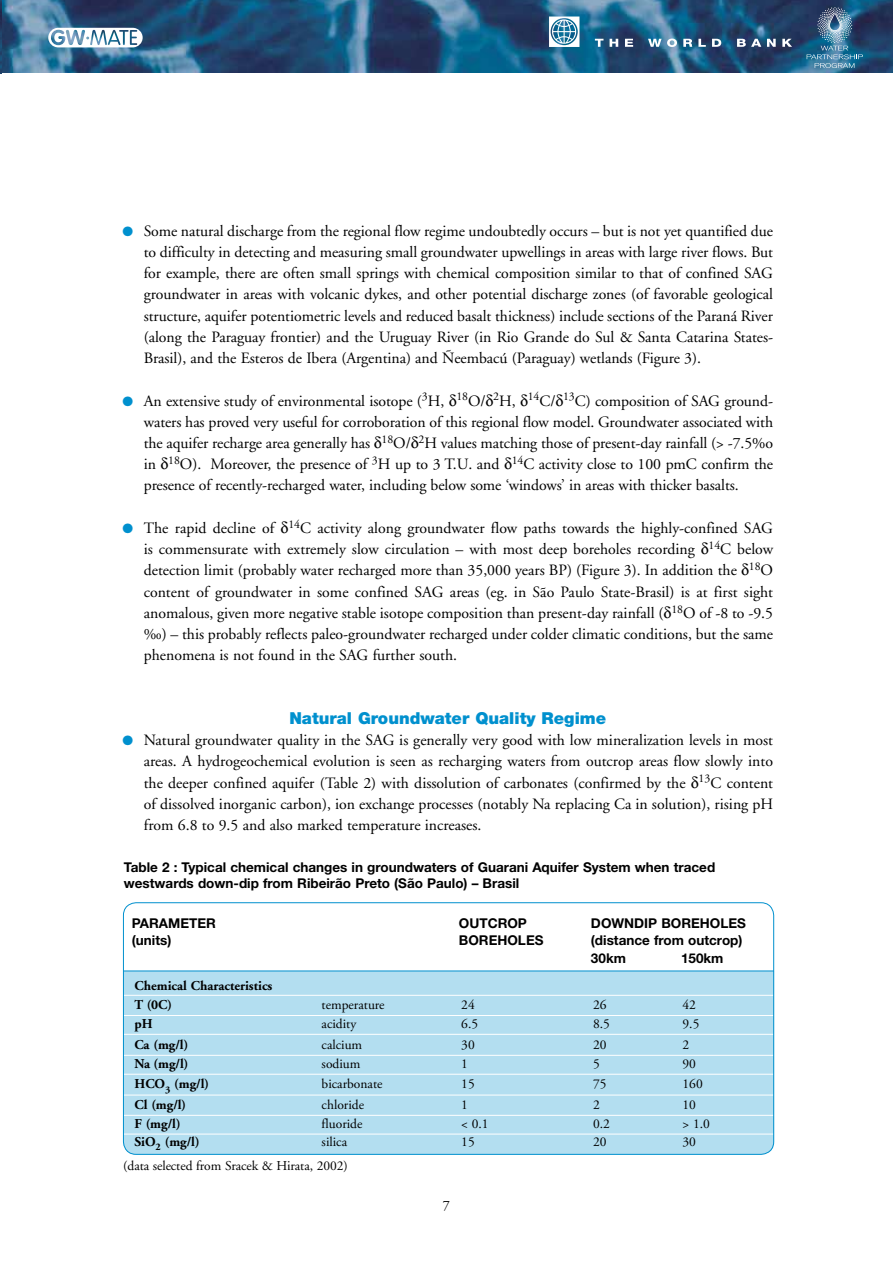
<style>
.page{position:relative;width:893px;height:1263px;background:#fff}
.page>*{position:absolute;margin:0;border:0;box-sizing:border-box;transform-origin:0 0}
.t1{font:900 16.5px "Helvetica Neue";color:#0090ce}
.t2{font:15.75px/21.3px "Adobe Garamond";letter-spacing:-.005em;color:#000;text-align:justify}
.t3{font:14.25px "Adobe Garamond";color:#000}
.t4{font:700 13.5px/16.5px "Helvetica Neue";color:#000}
.t5{font:13.5px "Adobe Garamond Pro";color:#000}
.t6{font:700 13.5px/19px "Adobe Garamond";color:#000}
.t7{font:13.5px "Adobe Garamond";letter-spacing:-.005em;color:#000}
.s1{color:#0090ce}
</style>
<div class="page">
<img style="left:1px;top:0;width:892px;height:73px">
<svg style="left:549px;top:17px;width:30px;height:30px"></svg>
<svg style="left:595px;top:39px;width:8px;height:8px"></svg>
<svg style="left:610px;top:13px;width:96px;height:34px;background:#3a6d91"></svg>
<svg style="left:712px;top:35px;width:64px;height:12px"></svg>
<svg style="left:782px;top:35px;width:10px;height:12px"></svg>
<svg style="left:48px;top:28px;width:95px;height:19px"></svg>
<svg style="left:807px;top:7px;width:56px;height:61px;background:#437192"></svg>
<hr style="left:0;top:0;width:1px;height:73px;background:#0090ce">
<div style="left:123px;top:926px;width:651px;height:228px;background:#b3def0;border-radius:13px"></div>
<div style="left:114px;top:918px;width:664px;height:53px;background:#fff"></div>
<hr style="left:123px;top:970px;width:651px;height:1px;background:#0090ce">
<hr style="left:123px;top:995px;width:651px;height:1px;background:#fff">
<hr style="left:123px;top:1015px;width:651px;height:1px;background:#fff">
<hr style="left:123px;top:1034px;width:651px;height:1px;background:#fff">
<hr style="left:123px;top:1055px;width:651px;height:1px;background:#fff">
<hr style="left:123px;top:1074px;width:651px;height:1px;background:#fff">
<hr style="left:123px;top:1095px;width:651px;height:1px;background:#fff">
<hr style="left:124px;top:1115px;width:651px;height:1px;background:#fff">
<hr style="left:123px;top:1134px;width:651px;height:1px;background:#fff">
<div style="left:123px;top:902px;width:651px;height:253px;border:1px solid #0090ce;border-radius:13px"></div>
<p class="t2" style="left:144px;top:220px;width:631px;text-indent:-21px"><span class="s1">●</span> Some natural discharge from the regional flow regime undoubtedly occurs – but is not yet quantified due to difficulty in detecting and measuring small groundwater upwellings in areas with large river flows. But for example, there are often small springs with chemical composition similar to that of confined SAG groundwater in areas with volcanic dykes, and other potential discharge zones (of favorable geological structure, aquifer potentiometric levels and reduced basalt thickness) include sections of the Paraná River (along the Paraguay frontier) and the Uruguay River (in Rio Grande do Sul &amp; Santa Catarina States-Brasil), and the Esteros de Ibera (Argentina) and Ñeembacú (Paraguay) wetlands (Figure 3).</p>
<p class="t2" style="left:144px;top:390px;width:631px;text-indent:-21px"><span class="s1">●</span> An extensive study of environmental isotope (<sup>3</sup>H, <sup>18</sup>O/ <sup>2</sup>H, <sup>14</sup>C/ <sup>13</sup>C) composition of SAG ground&shy;waters has proved very useful for corroboration of this regional flow model. Groundwater associated with the aquifer recharge area generally has <sup>18</sup>O/ <sup>2</sup>H values matching those of present-day rainfall (&gt; -7.5%o in <sup>18</sup>O). Moreover, the presence of <sup>3</sup>H up to 3 T.U. and <sup>14</sup>C activity close to 100 pmC confirm the presence of recently-recharged water, including below some ‘windows’ in areas with thicker basalts.</p>
<p class="t2" style="left:144px;top:518px;width:631px;text-indent:-21px"><span class="s1">●</span> The rapid decline of <sup>14</sup>C activity along groundwater flow paths towards the highly-confined SAG is commensurate with extremely slow circulation – with most deep boreholes recording <sup>14</sup>C below detection limit (probably water recharged more than 35,000 years BP) (Figure 3). In addition the <sup>18</sup>O content of groundwater in some confined SAG areas (eg. in São Paulo State-Brasil) is at first sight anomalous, given more negative stable isotope composition than present-day rainfall ( <sup>18</sup>O of -8 to -9.5 ‰) – this probably reflects paleo-groundwater recharged under colder climatic conditions, but the same phenomena is not found in the SAG further south.</p>
<p class="t1" style="left:289px;top:708px;width:318px">Natural Groundwater Quality Regime</p>
<p class="t2" style="left:144px;top:730px;width:631px;text-indent:-21px"><span class="s1">●</span> Natural groundwater quality in the SAG is generally very good with low mineralization levels in most areas. A hydrogeochemical evolution is seen as recharging waters from outcrop areas flow slowly into the deeper confined aquifer (Table 2) with dissolution of carbonates (confirmed by the <sup>13</sup>C content of dissolved inorganic carbon), ion exchange processes (notably Na replacing Ca in solution), rising pH from 6.8 to 9.5 and also marked temperature increases.</p>
<p class="t4" style="left:124px;top:858px;width:593px">Table 2 : Typical chemical changes in groundwaters of Guarani Aquifer System when traced westwards down-dip from Ribeirão Preto (São Paulo) – Brasil</p>
<p class="t4" style="left:132px;top:915px;width:10px">para</p>
<p class="t4" style="left:168px;top:915px;width:44px">meter</p>
<p class="t4" style="left:459px;top:915px;width:30px">Outcrop</p>
<p class="t4" style="left:591px;top:915px;width:81px">downdip bor</p>
<p class="t4" style="left:691px;top:915px;width:55px">eholes</p>
<p class="t4" style="left:132px;top:932px;width:41px">(units)</p>
<p class="t4" style="left:459px;top:932px;width:9px">bor</p>
<p class="t4" style="left:489px;top:932px;width:52px">eholes</p>
<p class="t4" style="left:591px;top:932px;width:153px;line-height:17.2px">(distance from outcrop)<br>30km</p>
<p class="t4" style="left:681px;top:949px;width:44px">150km</p>
<p class="t6" style="left:134px;top:976px;width:139px">Chemical Characteristics<br>T (0C)</p>
<p class="t5" style="left:322px;top:996px;width:64px">temperature</p>
<p class="t5" style="left:461px;top:996px;width:15px">24</p>
<p class="t5" style="left:593px;top:996px;width:15px">26</p>
<p class="t5" style="left:682px;top:996px;width:15px">42</p>
<p class="t6" style="left:134px;top:1014px;width:20px">pH</p>
<p class="t5" style="left:322px;top:1016px;width:36px">acidity</p>
<p class="t5" style="left:461px;top:1016px;width:18px">6.5</p>
<p class="t5" style="left:593px;top:1016px;width:18px">8.5</p>
<p class="t5" style="left:682px;top:1016px;width:18px">9.5</p>
<p class="t6" style="left:134px;top:1036px;width:55px">Ca (mg/l)</p>
<p class="t5" style="left:322px;top:1037px;width:42px">calcium</p>
<p class="t5" style="left:461px;top:1037px;width:15px">30</p>
<p class="t5" style="left:593px;top:1037px;width:15px">20</p>
<p class="t5" style="left:682px;top:1037px;width:8px">2</p>
<p class="t6" style="left:134px;top:1054px;width:56px">Na (mg/l)</p>
<p class="t5" style="left:322px;top:1055px;width:40px">sodium</p>
<p class="t5" style="left:461px;top:1055px;width:8px">1</p>
<p class="t5" style="left:593px;top:1055px;width:8px">5</p>
<p class="t5" style="left:682px;top:1055px;width:15px">90</p>
<p class="t6" style="left:134px;top:1075px;width:76px">HCO<sub>3</sub> (mg/l)</p>
<p class="t5" style="left:322px;top:1076px;width:62px">bicarbonate</p>
<p class="t5" style="left:461px;top:1076px;width:15px">15</p>
<p class="t5" style="left:593px;top:1076px;width:15px">75</p>
<p class="t5" style="left:682px;top:1076px;width:22px">160</p>
<p class="t6" style="left:134px;top:1095px;width:53px">Cl (mg/l)</p>
<p class="t5" style="left:322px;top:1096px;width:44px">chloride</p>
<p class="t5" style="left:461px;top:1096px;width:8px">1</p>
<p class="t5" style="left:593px;top:1096px;width:8px">2</p>
<p class="t5" style="left:682px;top:1096px;width:15px">10</p>
<p class="t6" style="left:134px;top:1114px;width:48px">F (mg/l)</p>
<p class="t5" style="left:322px;top:1115px;width:42px">fluoride</p>
<p class="t5" style="left:461px;top:1115px;width:29px">&lt; 0.1</p>
<p class="t5" style="left:593px;top:1115px;width:18px">0.2</p>
<p class="t5" style="left:682px;top:1115px;width:29px">&gt; 1.0</p>
<p class="t6" style="left:134px;top:1132px;width:67px">SiO<sub>2</sub> (mg/l)</p>
<p class="t5" style="left:322px;top:1133px;width:27px">silica</p>
<p class="t5" style="left:461px;top:1133px;width:15px">15</p>
<p class="t5" style="left:593px;top:1133px;width:15px">20</p>
<p class="t5" style="left:682px;top:1133px;width:15px">30</p>
<p class="t7" style="left:123px;top:1158px;width:226px">(data selected from Sracek &amp; Hirata, 2002)</p>
<p class="t3" style="left:443px;top:1197px;width:9px">7</p>
</div>
